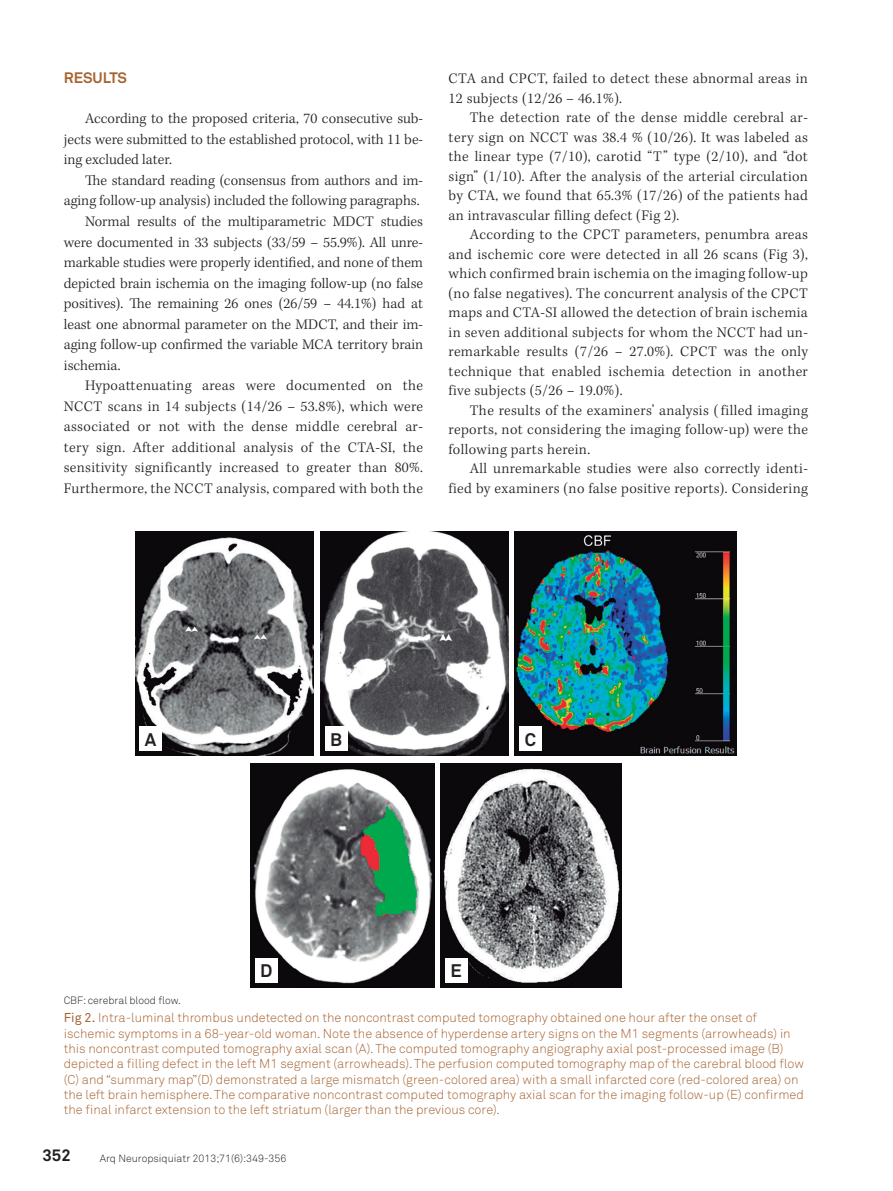
<style>
.page{position:relative;width:893px;height:1191px;background:#fff}
.page>*{position:absolute;margin:0;border:0;box-sizing:border-box;transform-origin:0 0}
.t1{font:700 18px "Akkurat Pro";color:#231f20}
.t2{font:700 16.5px "Akkurat Pro";color:#231f20}
.t3{font:300 15px/19.5px "Kepler Std";letter-spacing:.015em;color:#231f20;text-align:justify}
.t4{font:700 15px "Akkurat Pro";color:#a76433}
.t5{font:12.75px/15.3px "Akkurat Light Pro";color:#a76433}
.t6{font:10.5px "Akkurat Light Pro";color:#231f20}
.s1{font-family:"Akkurat Pro"}
</style>
<div class="page">
<img style="left:135px;top:532px;width:179px;height:223px">
<div style="left:140px;top:726px;width:22px;height:25px;background:#fff"></div>
<img style="left:321px;top:532px;width:187px;height:223px">
<div style="left:325px;top:726px;width:22px;height:25px;background:#fff"></div>
<img style="left:515px;top:532px;width:221px;height:223px">
<div style="left:519px;top:726px;width:22px;height:25px;background:#fff"></div>
<img style="left:441px;top:764px;width:180px;height:223px">
<div style="left:445px;top:958px;width:22px;height:24px;background:#fff"></div>
<img style="left:251px;top:764px;width:183px;height:223px">
<div style="left:255px;top:958px;width:22px;height:24px;background:#fff"></div>
<p class="t4" style="left:64px;top:69px;width:11px">RESU</p>
<p class="t4" style="left:103px;top:69px;width:17px">LTS</p>
<p class="t3" style="left:64px;top:109px;width:361px;line-height:20.5px;text-indent:21px">According to the proposed criteria, 70 consecutive sub&shy;jects were submitted to the established protocol, with 11 be&shy;ing excluded later.</p>
<p class="t3" style="left:85px;top:171px;width:340px">The standard reading (consensus from authors and im-</p>
<p class="t3" style="left:64px;top:192px;width:357px">aging follow-up analysis) included the following paragraphs.</p>
<p class="t3" style="left:85px;top:212px;width:339px">Normal results of the multiparametric MDCT studies</p>
<p class="t3" style="left:64px;top:233px;width:361px">were documented in 33 subjects (33/59 – 55.9%). All unre-</p>
<p class="t3" style="left:64px;top:253px;width:361px">markable studies were properly identified, and none of them</p>
<p class="t3" style="left:64px;top:274px;width:361px">depicted brain ischemia on the imaging follow-up (no false</p>
<p class="t3" style="left:64px;top:294px;width:361px">positives). The remaining 26 ones (26/59 – 44.1%) had at</p>
<p class="t3" style="left:64px;top:315px;width:361px">least one abnormal parameter on the MDCT, and their im-</p>
<p class="t3" style="left:64px;top:335px;width:361px">aging follow-up confirmed the variable MCA territory brain</p>
<p class="t3" style="left:64px;top:356px;width:58px">ischemia.</p>
<p class="t3" style="left:85px;top:376px;width:340px">Hypoattenuating areas were documented on the</p>
<p class="t3" style="left:64px;top:397px;width:361px">NCCT scans in 14 subjects (14/26 – 53.8%), which were</p>
<p class="t3" style="left:64px;top:417px;width:361px">associated or not with the dense middle cerebral ar-</p>
<p class="t3" style="left:64px;top:438px;width:361px">tery sign. After additional analysis of the CTA-SI, the</p>
<p class="t3" style="left:64px;top:458px;width:361px">sensitivity significantly increased to greater than 80%.</p>
<p class="t3" style="left:64px;top:479px;width:361px">Furthermore, the NCCT analysis, compared with both the</p>
<p class="t3" style="left:449px;top:69px;width:361px">CTA and CPCT, failed to detect these abnormal areas in<br>12 subjects (12/26 – 46.1%).</p>
<p class="t3" style="left:449px;top:108px;width:361px;text-indent:21px">The detection rate of the dense middle cerebral ar&shy;tery sign on NCCT was 38.4 % (10/26). It was labeled as the linear type (7/10), carotid “T” type (2/10), and “dot sign” (1/10). After the analysis of the arterial circulation by CTA, we found that 65.3% (17/26) of the patients had an intravascular filling defect (Fig 2).</p>
<p class="t3" style="left:449px;top:225px;width:361px;text-indent:21px">According to the CPCT parameters, penumbra areas and ischemic core were detected in all 26 scans (Fig 3), which confirmed brain ischemia on the imaging follow-up (no false negatives). The concurrent analysis of the CPCT maps and CTA-SI allowed the detection of brain ischemia in seven additional subjects for whom the NCCT had un&shy;remarkable results (7/26 – 27.0%). CPCT was the only technique that enabled ischemia detection in another five subjects (5/26 – 19.0%).</p>
<p class="t3" style="left:449px;top:401px;width:361px;text-indent:21px">The results of the examiners’ analysis ( filled imaging reports, not considering the imaging follow-up) were the following parts herein.</p>
<p class="t3" style="left:449px;top:459px;width:361px;text-align:right">All unremarkable studies were also correctly identi&shy;fied by examiners (no false positive reports). Considering</p>
<p class="t1" style="left:145px;top:728px;width:13px">A</p>
<p class="t1" style="left:330px;top:728px;width:11px">B</p>
<p class="t1" style="left:525px;top:728px;width:12px">C</p>
<p class="t6" style="left:64px;top:994px;width:119px">CBF: cerebral blood flow.</p>
<p class="t1" style="left:260px;top:960px;width:14px">D</p>
<p class="t1" style="left:451px;top:960px;width:11px">E</p>
<p class="t5" style="left:64px;top:1010px;width:742px"><span class="s1">Fig 2.</span> Intra-luminal thrombus undetected on the noncontrast computed tomography obtained one hour after the onset of ischemic symptoms in a 68-year-old woman. Note the absence of hyperdense artery signs on the M1 segments (arrowheads) in this noncontrast computed tomography axial scan (A). The computed tomography angiography axial post-processed image (B) depicted a filling defect in the left M1 segment (arrowheads). The perfusion computed tomography map of the carebral blood flow (C) and “summary map”(D) demonstrated a large mismatch (green-colored area) with a small infarcted core (red-colored area) on the left brain hemisphere. The comparative noncontrast computed tomography axial scan for the imaging follow-up (E) confirmed the final infarct extension to the left striatum (larger than the previous core).</p>
<p class="t2" style="left:43px;top:1145px;width:30px">352</p>
<p class="t6" style="left:100px;top:1151px;width:188px">Arq Neuropsiquiatr 2013;71(6):349-356</p>
</div>
